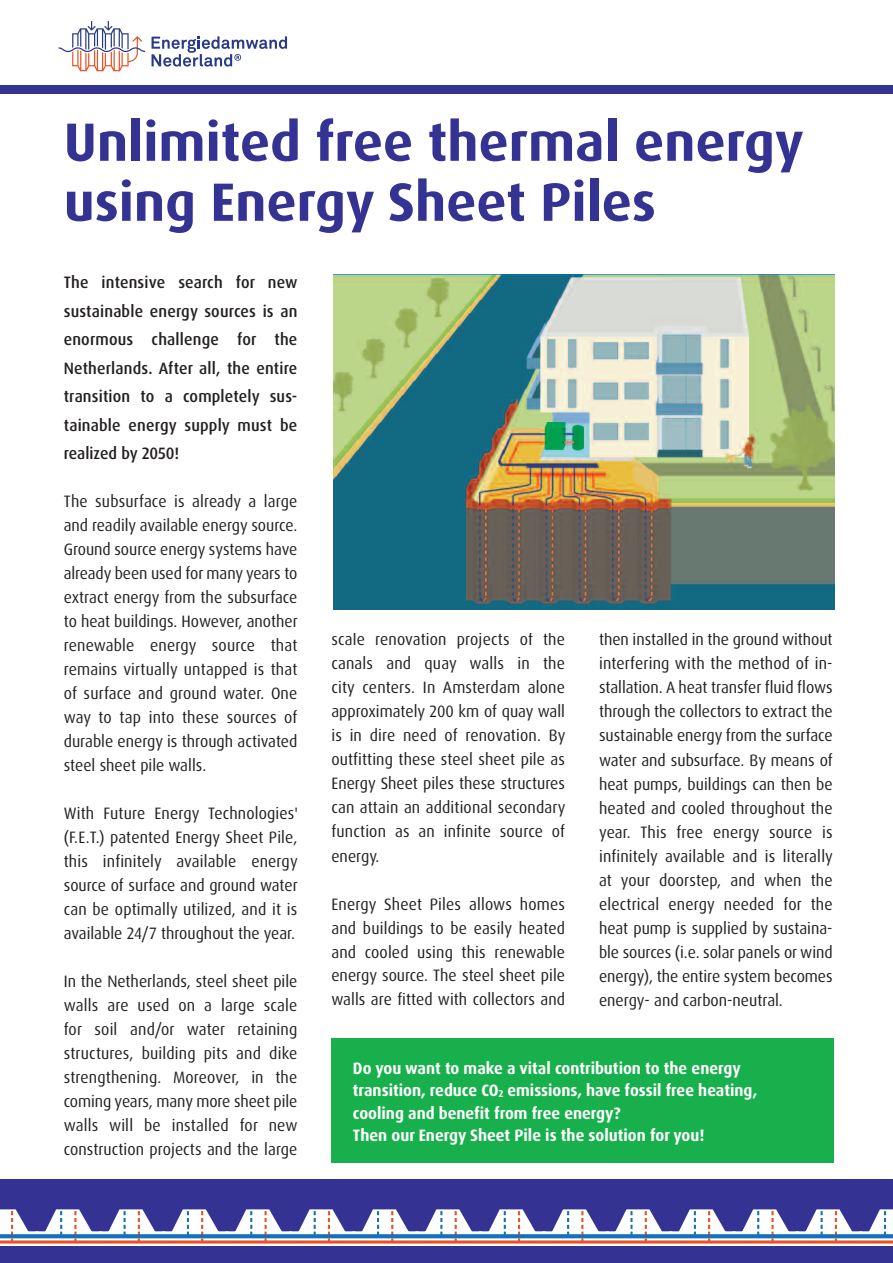
<style>
.page{position:relative;width:893px;height:1263px;background:#fff}
.page>*{position:absolute;margin:0;border:0;box-sizing:border-box;transform-origin:0 0}
.t1{font:700 54px/60px "Dax OT";color:#343293}
.t2{font:16.5px/24px "Dax OT";color:#231f20;text-align:justify;scale:.95 1}
.t3{font:500 16.5px/28.5px "Dax OT";letter-spacing:.01em;color:#231f20;text-align:justify;scale:.95 1}
.t4{font:700 16.5px/22.5px "Dax OT";color:#fff;scale:.95 1}
.s1{font-size:9.9px}
</style>
<div class="page">
<div style="left:331px;top:1038px;width:502px;height:125px;background:#18b04c"></div>
<img style="left:333px;top:275px;width:501px;height:335px">
<div style="left:0;top:1179px;width:893px;height:84px;background:#343293"></div>
<svg style="left:0;top:1209px;width:893px;height:37px"></svg>
<svg style="left:0;top:1234px;width:893px;height:4px;background:#1b79bd"></svg>
<hr style="left:0;top:1240px;width:893px;height:3px;background:#e75426">
<div style="left:0;top:85px;width:893px;height:9px;background:#343293"></div>
<svg style="left:58px;top:21px;width:87px;height:50px"></svg>
<svg style="left:152px;top:36px;width:135px;height:31px"></svg>
<h1 class="t1" style="left:64px;top:116px;width:741px">Unlimited free thermal energy using Energy Sheet Piles</h1>
<p class="t3" style="left:64px;top:269px;width:248px">The intensive search for new sustainable energy sources is an enormous challenge for the Netherlands. After all, the entire transition to a completely sus&shy;tainable energy supply must be realized by 2050!</p>
<p class="t2" style="left:64px;top:490px;width:248px">The subsurface is already a large and readily available energy source.<br>Ground source energy systems have already been used for many years to extract energy from the subsurface to heat buildings. However, another renewable energy source that remains virtually untapped is that of surface and ground water. One way to tap into these sources of durable energy is through activated steel sheet pile walls.</p>
<p class="t2" style="left:64px;top:802px;width:248px">With Future Energy Technologies' (F.E.T.) patented Energy Sheet Pile, this infinitely available energy source of surface and ground water can be optimally utilized, and it is available 24/7 throughout the year.</p>
<p class="t2" style="left:64px;top:970px;width:248px">In the Netherlands, steel sheet pile walls are used on a large scale for soil and/or water retaining structures, building pits and dike strengthening. Moreover, in the coming years, many more sheet pile walls will be installed for new construction projects and the large</p>
<p class="t2" style="left:331px;top:629px;width:248px">scale renovation projects of the canals and quay walls in the city centers. In Amsterdam alone approximately 200 km of quay wall is in dire need of renovation. By outfitting these steel sheet pile as Energy Sheet piles these structures can attain an additional secondary function as an infinite source of energy.</p>
<p class="t2" style="left:331px;top:893px;width:247px">Energy Sheet Piles allows homes and buildings to be easily heated and cooled using this renewable energy source. The steel sheet pile walls are fitted with collectors and</p>
<p class="t2" style="left:599px;top:629px;width:248px">then installed in the ground without interfering with the method of in&shy;stallation. A heat transfer fluid flows through the collectors to extract the sustainable energy from the surface water and subsurface. By means of heat pumps, buildings can then be heated and cooled throughout the year. This free energy source is infinitely available and is literally at your doorstep, and when the electrical energy needed for the heat pump is supplied by sustaina&shy;ble sources (i.e. solar panels or wind energy), the entire system becomes energy- and carbon-neutral.</p>
<p class="t4" style="left:353px;top:1058px;width:427px">Do you want to make a vital contribution to the energy transition, reduce CO<span class="s1">2</span> emissions, have fossil free heating, cooling and benefit from free energy?<br>Then our Energy Sheet Pile is the solution for you!</p>
</div>
